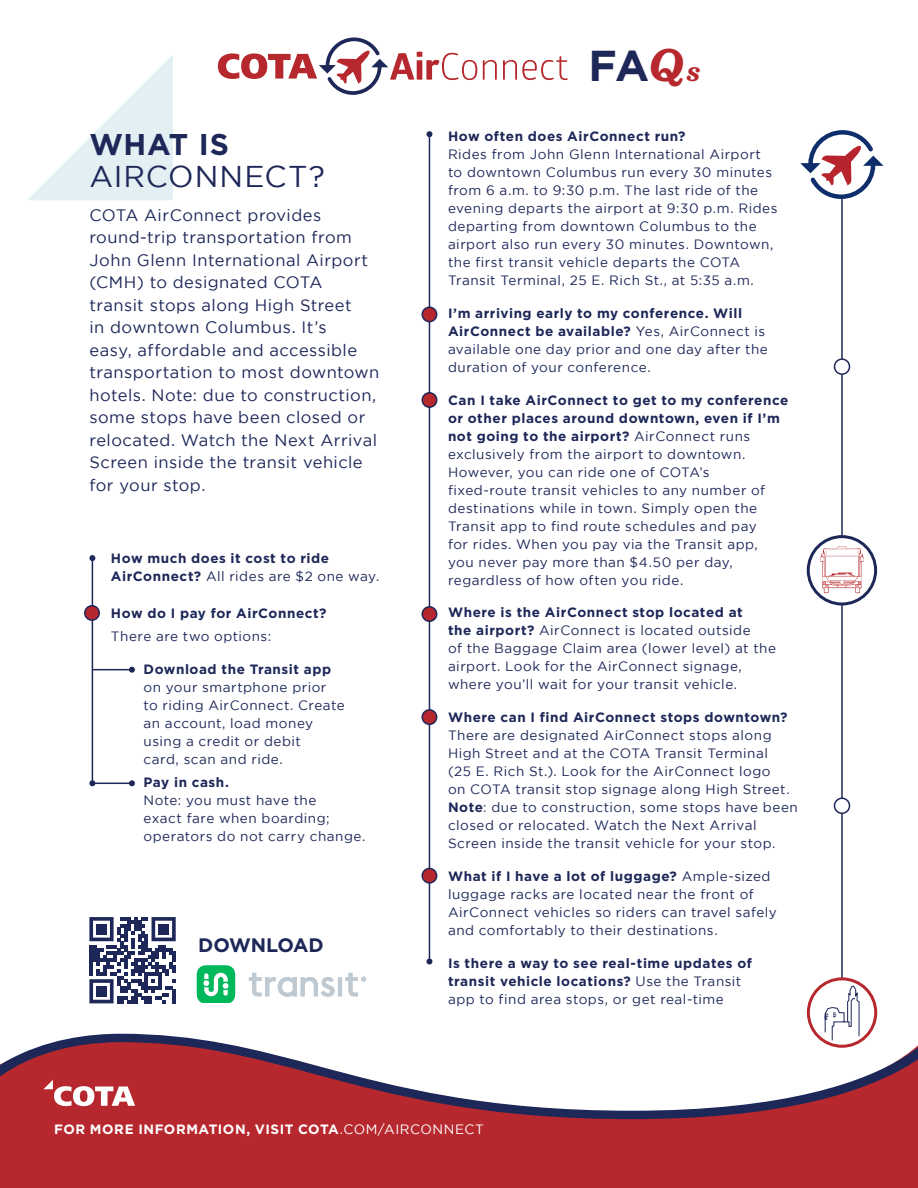
<style>
.page{position:relative;width:918px;height:1188px;background:#fff}
.page>*{position:absolute;margin:0;border:0;box-sizing:border-box;transform-origin:0 0}
.t1{font:italic 700 48.15px "Sentinel";color:#b6282d}
.t2{font:700 43.2px "Gotham";color:#1d2758}
.t3{font:30px "Gotham";letter-spacing:.03em;color:#1d2758}
.t4{font:700 30px "Gotham";letter-spacing:.02em;color:#1d2758}
.t5{font:700 19.5px "Gotham";letter-spacing:-.015em;color:#1d2758}
.t6{font:16.5px/22.5px "Gotham";letter-spacing:.025em;color:#1d2758}
.t7{font:13.5px/18px "Gotham";letter-spacing:.035em;color:#1d2758}
.t8{font:700 13.5px/18px "Gotham";letter-spacing:.04em;color:#1d2758}
.t9{font:700 13.5px "Gotham";letter-spacing:.04em;color:#fff}
.s1{font-weight:400}
.s2{font-weight:700}
.s3{font-size:29.1px}
</style>
<div class="page">
<div style="left:0;top:1032px;width:918px;height:156px;background:#b6282d"></div>
<svg style="left:0;top:785px;width:918px;height:249px"></svg>
<svg style="left:0;top:1034px;width:918px;height:85px;fill:#fff"></svg>
<svg style="left:218px;top:38px;width:350px;height:57px"></svg>
<svg style="left:44px;top:1080px;width:91px;height:26px"></svg>
<hr style="left:429px;top:134px;width:1px;height:828px;background:#1d2758">
<svg style="left:426px;top:131px;width:6px;height:6px"></svg>
<svg style="left:426px;top:958px;width:6px;height:6px"></svg>
<hr style="left:92px;top:558px;width:1px;height:225px;background:#1d2758">
<svg style="left:89px;top:555px;width:6px;height:6px"></svg>
<svg style="left:89px;top:780px;width:6px;height:6px"></svg>
<div style="left:422px;top:393px;width:15px;height:14px;background:#b6282d;border-radius:50%"></div>
<div style="left:421px;top:392px;width:16px;height:16px;border:2px solid #1d2758;border-radius:50%"></div>
<div style="left:422px;top:607px;width:15px;height:14px;background:#b6282d;border-radius:50%"></div>
<div style="left:421px;top:606px;width:16px;height:16px;border:2px solid #1d2758;border-radius:50%"></div>
<div style="left:422px;top:710px;width:15px;height:14px;background:#b6282d;border-radius:50%"></div>
<div style="left:421px;top:709px;width:16px;height:16px;border:2px solid #1d2758;border-radius:50%"></div>
<div style="left:85px;top:606px;width:14px;height:14px;background:#b6282d;border-radius:50%"></div>
<div style="left:84px;top:605px;width:16px;height:16px;border:2px solid #1d2758;border-radius:50%"></div>
<div style="left:422px;top:868px;width:15px;height:15px;background:#b6282d;border-radius:50%"></div>
<div style="left:421px;top:868px;width:16px;height:16px;border:2px solid #1d2758;border-radius:50%"></div>
<div style="left:422px;top:307px;width:15px;height:15px;background:#b6282d;border-radius:50%"></div>
<div style="left:421px;top:306px;width:16px;height:16px;border:2px solid #1d2758;border-radius:50%"></div>
<svg style="left:28px;top:55px;width:145px;height:145px"></svg>
<hr style="left:92px;top:669px;width:40px;height:1px;background:#1d2758">
<svg style="left:129px;top:667px;width:6px;height:6px"></svg>
<hr style="left:92px;top:783px;width:40px;height:1px;background:#1d2758">
<svg style="left:129px;top:780px;width:6px;height:6px"></svg>
<hr style="left:841px;top:199px;width:2px;height:786px;background:#1d2758">
<div style="left:834px;top:798px;width:16px;height:15px;background:#fff;border-radius:50%"></div>
<div style="left:834px;top:798px;width:16px;height:16px;border:2px solid #1d2758;border-radius:50%"></div>
<div style="left:834px;top:359px;width:16px;height:15px;background:#fff;border-radius:50%"></div>
<div style="left:834px;top:358px;width:16px;height:17px;border:2px solid #1d2758;border-radius:50%"></div>
<svg style="left:800px;top:130px;width:84px;height:69px"></svg>
<svg style="left:808px;top:537px;width:68px;height:67px"></svg>
<div style="left:807px;top:535px;width:70px;height:70px;border:3px solid #1d2758;border-radius:50%"></div>
<svg style="left:820px;top:546px;width:43px;height:47px"></svg>
<svg style="left:808px;top:979px;width:68px;height:67px"></svg>
<div style="left:807px;top:977px;width:70px;height:70px;border:3px solid #b6282d;border-radius:50%"></div>
<svg style="left:824px;top:986px;width:36px;height:55px"></svg>
<svg style="left:89px;top:917px;width:87px;height:87px"></svg>
<div style="left:96px;top:924px;width:11px;height:10px;background:#1d2758"></div>
<div style="left:158px;top:924px;width:11px;height:10px;background:#1d2758"></div>
<div style="left:96px;top:986px;width:11px;height:10px;background:#1d2758"></div>
<svg style="left:197px;top:965px;width:38px;height:38px"></svg>
<svg style="left:249px;top:973px;width:117px;height:24px"></svg>
<hr style="left:338px;top:977px;width:4px;height:19px;background:#bfc9d1">
<p class="t4" style="left:89px;top:127px;width:141px">WHAT IS</p>
<p class="t3" style="left:89px;top:160px;width:237px">AIRCONNECT?</p>
<p class="t6" style="left:89px;top:204px;width:291px">COTA AirConnect provides round-trip transportation from<br>John Glenn International Airport (CMH) to designated COTA transit stops along High Street<br>in downtown Columbus. It’s<br>easy, affordable and accessible transportation to most downtown hotels. Note: due to construction, some stops have been closed or relocated. Watch the Next Arrival<br>Screen inside the transit vehicle for your stop.</p>
<p class="t8" style="left:111px;top:549px;width:270px">How much does it cost to ride<br>AirConnect? <span class="s1">All rides are $2 one way.</span></p>
<p class="t8" style="left:111px;top:604px;width:217px">How do I pay for AirConnect?</p>
<p class="t7" style="left:111px;top:627px;width:162px">There are two options:</p>
<p class="t7" style="left:144px;top:660px;width:203px"><span class="s2">Download the Transit app </span>on your smartphone prior<br>to riding AirConnect. Create an account, load money using a credit or debit<br>card, scan and ride.</p>
<p class="t7" style="left:144px;top:773px;width:223px"><span class="s2">Pay in cash.<br></span>Note: you must have the<br>exact fare when boarding; operators do not carry change.</p>
<p class="t5" style="left:198px;top:934px;width:127px">DOWNLOAD</p>
<p class="t2" style="left:588px;top:41px;width:63px">FA</p>
<p class="t1" style="left:648px;top:27px;width:53px">Q<span class="s3">s</span></p>
<p class="t7" style="left:448px;top:127px;width:331px"><span class="s2">How often does AirConnect run?<br></span>Rides from John Glenn International Airport to downtown Columbus run every 30 minutes from 6 a.m. to 9:30 p.m. The last ride of the evening departs the airport at 9:30 p.m. Rides departing from downtown Columbus to the airport also run every 30 minutes. Downtown, the first transit vehicle departs the COTA Transit Terminal, 25 E. Rich St., at 5:35 a.m.</p>
<p class="t7" style="left:448px;top:304px;width:321px"><span class="s2">I’m arriving early to my conference. Will AirConnect be available?</span> Yes, AirConnect is available one day prior and one day after the duration of your conference.</p>
<p class="t7" style="left:448px;top:391px;width:342px"><span class="s2">Can I take AirConnect to get to my conference or other places around downtown, even if I’m not going to the airport?</span> AirConnect runs exclusively from the airport to downtown.<br>However, you can ride one of COTA’s fixed-route transit vehicles to any number of destinations while in town. Simply open the Transit app to find route schedules and pay<br>for rides. When you pay via the Transit app,<br>you never pay more than $4.50 per day, regardless of how often you ride.</p>
<p class="t7" style="left:448px;top:603px;width:330px"><span class="s2">Where is the AirConnect stop located at<br>the airport?</span> AirConnect is located outside<br>of the Baggage Claim area (lower level) at the airport. Look for the AirConnect signage, where you’ll wait for your transit vehicle.</p>
<p class="t7" style="left:448px;top:708px;width:351px"><span class="s2">Where can I find AirConnect stops downtown?<br></span>There are designated AirConnect stops along High Street and at the COTA Transit Terminal<br>(25 E. Rich St.). Look for the AirConnect logo<br>on COTA transit stop signage along High Street.<br><span class="s2">Note</span>: due to construction, some stops have been closed or relocated. Watch the Next Arrival Screen inside the transit vehicle for your stop.</p>
<p class="t7" style="left:448px;top:867px;width:330px"><span class="s2">What if I have a lot of luggage?</span> Ample-sized luggage racks are located near the front of AirConnect vehicles so riders can travel safely and comfortably to their destinations.</p>
<p class="t8" style="left:448px;top:953px;width:305px">Is there a way to see real-time updates of transit vehicle locations? <span class="s1">Use the Transit app to find area stops, or get real-time</span></p>
<p class="t9" style="left:54px;top:1121px;width:431px">FOR MORE INFORMATION, VISIT COTA<span class="s1">.COM/AIRCONNECT</span></p>
</div>
